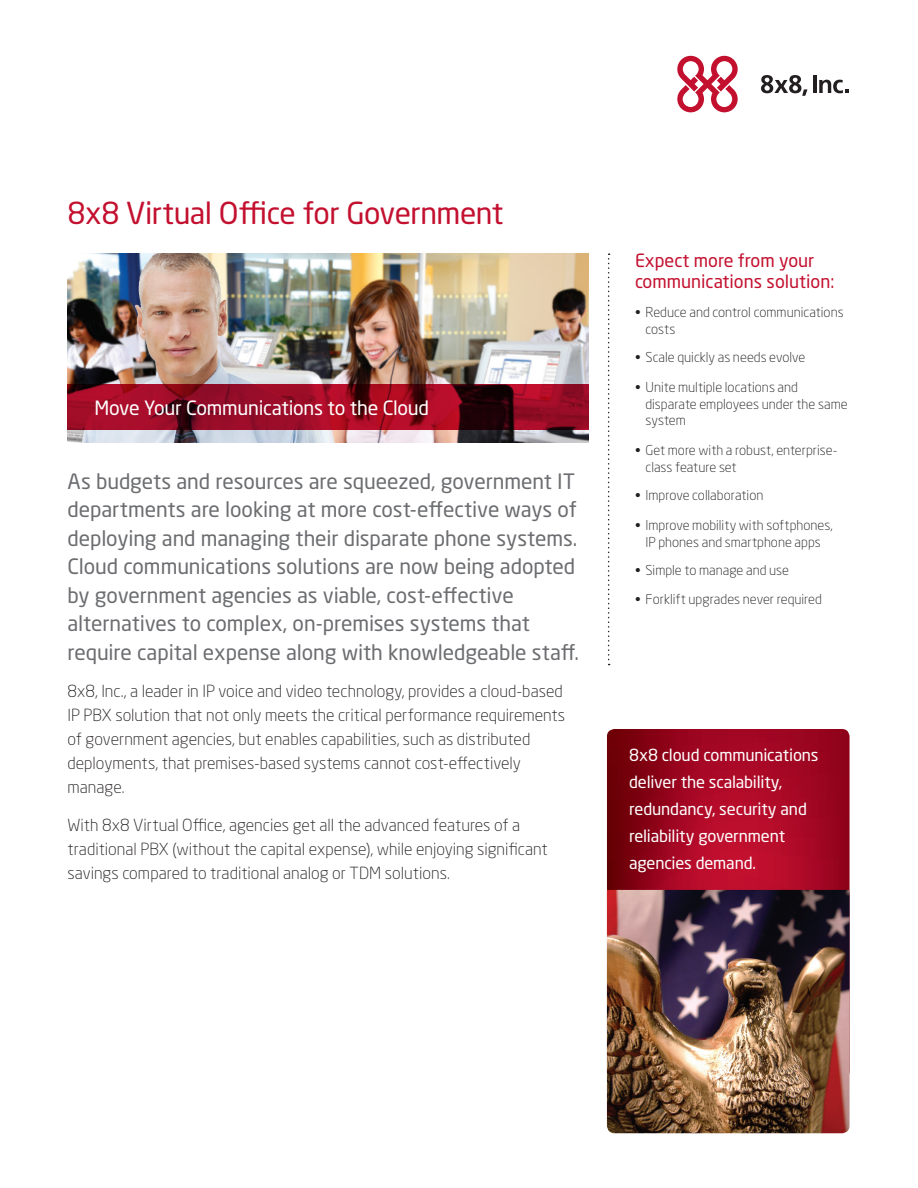
<style>
.page{position:relative;width:918px;height:1188px;background:#fff}
.page>*{position:absolute;margin:0;border:0;box-sizing:border-box;transform-origin:0 0}
.t1{font:30px "Neo Sans Std";letter-spacing:-.02em;color:#c3102f}
.t2{font:21px/28.5px "Neo Sans Std";letter-spacing:-.005em;color:#6c6d70}
.t3{font:19.5px "Neo Sans Std";letter-spacing:-.015em;color:#fff}
.t4{font:18px/21px "Neo Sans Std";color:#c3102f}
.t5{font:300 16.5px/24px "Neo Sans Std";color:#231f20}
.t6{font:16.5px/27px "Neo Sans Std";letter-spacing:-.01em;color:#fff}
.t7{font:300 13.5px/16.5px "Neo Sans Std";color:#231f20}
</style>
<div class="page">
<svg style="left:608px;top:254px;width:2px;height:411px"></svg>
<img style="left:68px;top:254px;width:520px;height:188px">
<svg style="left:68px;top:384px;width:521px;height:46px;background:#8b0a21"></svg>
<svg style="left:761px;top:75px;width:47px;height:21px"></svg>
<hr style="left:813px;top:75px;width:4px;height:18px;background:#231f20">
<svg style="left:819px;top:80px;width:29px;height:13px"></svg>
<svg style="left:677px;top:56px;width:61px;height:56px"></svg>
<svg style="left:607px;top:729px;width:243px;height:161px;background:#9d061f"></svg>
<img style="left:607px;top:890px;width:243px;height:243px">
<h1 class="t1" style="left:68px;top:195px;width:437px">8x8 Virtual Office for Government</h1>
<p class="t3" style="left:94px;top:395px;width:336px">Move Your Communications to the Cloud</p>
<p class="t2" style="left:68px;top:466px;width:513px">As budgets and resources are squeezed, government IT departments are looking at more cost-effective ways of deploying and managing their disparate phone systems.<br>Cloud communications solutions are now being adopted by government agencies as viable, cost-effective alternatives to complex, on-premises systems that require capital expense along with knowledgeable staff.</p>
<p class="t5" style="left:68px;top:679px;width:499px">8x8, Inc., a leader in IP voice and video technology, provides a cloud-based IP PBX solution that not only meets the critical performance requirements of government agencies, but enables capabilities, such as distributed deployments, that premises-based systems cannot cost-effectively manage.</p>
<p class="t5" style="left:68px;top:812px;width:482px">With 8x8 Virtual Office, agencies get all the advanced features of a traditional PBX (without the capital expense), while enjoying significant savings compared to traditional analog or TDM solutions.</p>
<p class="t4" style="left:635px;top:250px;width:201px">Expect more from your communications solution:</p>
<p class="t7" style="left:646px;top:304px;width:200px;text-indent:-11px">• Reduce and control communications costs</p>
<p class="t7" style="left:635px;top:349px;width:172px">• Scale quickly as needs evolve</p>
<p class="t7" style="left:646px;top:379px;width:204px;text-indent:-11px">• Unite multiple locations and disparate employees under the same system</p>
<p class="t7" style="left:646px;top:442px;width:193px;text-indent:-11px">• Get more with a robust, enterprise&shy;class feature set</p>
<p class="t7" style="left:635px;top:487px;width:130px">• Improve collaboration</p>
<p class="t7" style="left:635px;top:517px;width:199px;text-align:center">• Improve mobility with softphones,<br>IP phones and smartphone apps</p>
<p class="t7" style="left:635px;top:562px;width:156px">• Simple to manage and use</p>
<p class="t7" style="left:635px;top:590px;width:188px">• Forklift upgrades never required</p>
<p class="t6" style="left:629px;top:741px;width:191px">8x8 cloud communications deliver the scalability, redundancy, security and reliability government agencies demand.</p>
</div>
